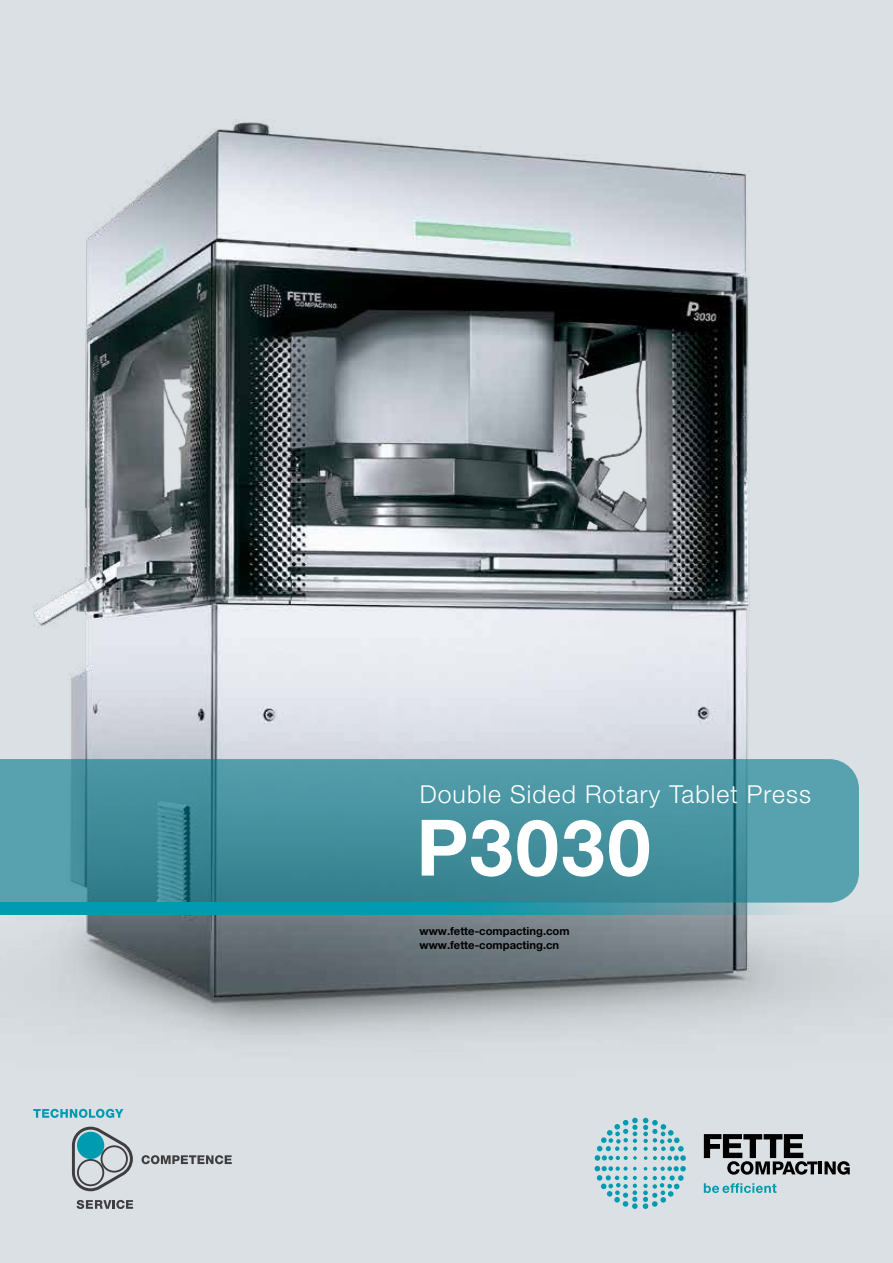
<style>
.page{position:relative;width:893px;height:1263px;background:#fff}
.page>*{position:absolute;margin:0;border:0;box-sizing:border-box;transform-origin:0 0}
.t1{font:700 78px "Helvetica Neue LT Pro";letter-spacing:.03em;color:#fff}
.t2{font:300 24.75px "Helvetica Neue LT Pro";letter-spacing:.045em;color:#fff}
.t3{font:700 11.25px/13.5px "Helvetica Neue LT Pro";color:#000}
</style>
<div class="page">
<img style="left:0;top:0;width:893px;height:1263px">
<svg style="left:704px;top:1183px;width:72px;height:10px"></svg>
<svg style="left:704px;top:1134px;width:113px;height:41px;background:#7a7d7f"></svg>
<hr style="left:818px;top:1161px;width:4px;height:13px;background:#000">
<svg style="left:824px;top:1161px;width:26px;height:14px"></svg>
<svg style="left:595px;top:1118px;width:91px;height:91px;background:#abd1d8"></svg>
<svg style="left:142px;top:1155px;width:90px;height:9px"></svg>
<svg style="left:33px;top:1109px;width:90px;height:9px"></svg>
<svg style="left:77px;top:1200px;width:56px;height:9px"></svg>
<svg style="left:72px;top:1127px;width:61px;height:64px;background:#97b1b7"></svg>
<svg style="left:0;top:759px;width:859px;height:143px;background:#4793a0"></svg>
<svg style="left:0;top:902px;width:835px;height:13px;background:#2a9fb1"></svg>
<h2 class="t2" style="left:420px;top:779px;width:393px">Double Sided Rotary Tablet Press</h2>
<h1 class="t1" style="left:416px;top:799px;width:236px">P3030</h1>
<p class="t3" style="left:419px;top:924px;width:152px">www.fette-compacting.com www.fette-compacting.cn</p>
</div>
